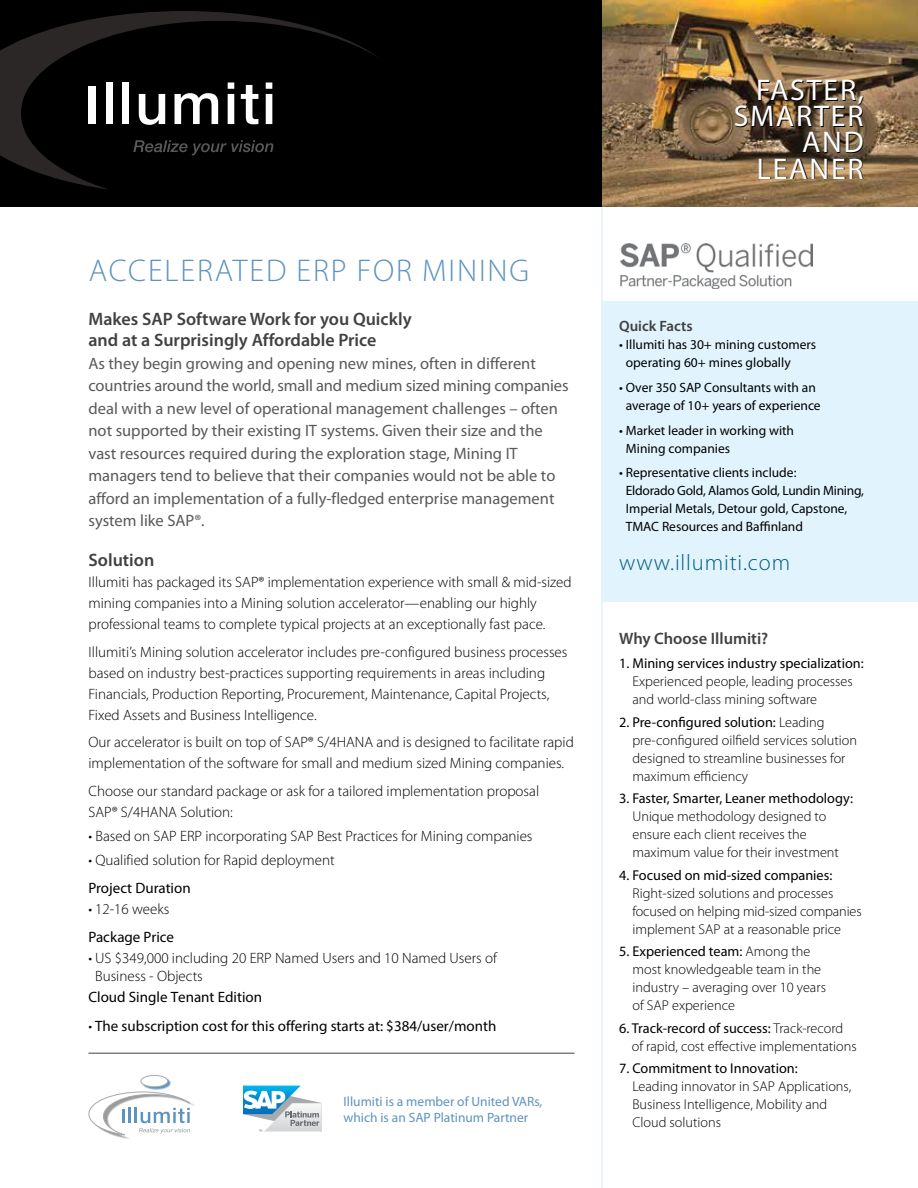
<style>
.page{position:relative;width:918px;height:1188px;background:#fff}
.page>*{position:absolute;margin:0;border:0;box-sizing:border-box;transform-origin:0 0}
.t1{font:300 31.5px "Myriad Pro";letter-spacing:.06em;color:#5d93c1}
.t2{font:30px/26.2px "Myriad Pro";letter-spacing:.06em;color:#fff;text-align:right}
.t3{font:300 22.5px "Myriad Pro";letter-spacing:.04em;color:#005b84}
.t4{font:600 18px/21px "Myriad Pro";color:#414042}
.t5{font:16.5px/22.5px "Myriad Pro";color:#58595b}
.t6{font:600 16.5px "Myriad Pro";color:#414042}
.t7{font:300 15px/21px "Myriad Pro";color:#000}
.t8{font:15px "Myriad Pro";color:#000}
.t9{font:600 15px "Myriad Pro";color:#414042}
.t10{font:300 14.25px/18px "Myriad Pro";color:#000}
.t11{font:14.25px "Myriad Pro";color:#000}
.t12{font:13.5px/18px "Myriad Pro";color:#000}
.t13{font:13.5px/16.5px "Myriad Pro";color:#5d93c1}
.s1{font-weight:300}
.s2{font-weight:400}
</style>
<div class="page">
<hr style="left:601px;top:201px;width:2px;height:987px;background:#e1f4fd">
<img style="left:601px;top:0;width:317px;height:207px">
<div style="left:0;top:0;width:601px;height:207px;background:#000"></div>
<svg style="left:0;top:11px;width:376px;height:179px"></svg>
<div style="left:601px;top:301px;width:317px;height:301px;background:#e1f4fd"></div>
<div style="left:88px;top:87px;width:8px;height:37px;background:#fff"></div>
<div style="left:106px;top:82px;width:7px;height:42px;background:#fff"></div>
<div style="left:123px;top:82px;width:6px;height:42px;background:#fff"></div>
<svg style="left:139px;top:94px;width:26px;height:31px"></svg>
<svg style="left:175px;top:93px;width:43px;height:31px"></svg>
<svg style="left:228px;top:82px;width:6px;height:42px"></svg>
<svg style="left:241px;top:85px;width:17px;height:39px"></svg>
<svg style="left:266px;top:82px;width:6px;height:42px"></svg>
<svg style="left:133px;top:140px;width:140px;height:15px"></svg>
<img style="left:112px;top:1135px;width:17px;height:4px">
<img style="left:141px;top:1076px;width:30px;height:15px">
<div style="left:141px;top:1075px;width:27px;height:12px;background:#fff;border-radius:50%"></div>
<div style="left:141px;top:1075px;width:27px;height:12px;border:1px solid #a7a9ac;border-radius:50%"></div>
<svg style="left:89px;top:1092px;width:105px;height:43px"></svg>
<svg style="left:243px;top:1086px;width:78px;height:46px"></svg>
<hr style="left:88px;top:1053px;width:486px;height:1px;background:#414042">
<img style="left:620px;top:244px;width:193px;height:45px">
<h1 class="t1" style="left:89px;top:254px;width:442px">ACCELERATED ERP FOR MINING</h1>
<p class="t4" style="left:88px;top:308px;width:325px">Makes SAP Software Work for you Quickly and at a Surprisingly Affordable Price</p>
<p class="t5" style="left:88px;top:352px;width:482px">As they begin growing and opening new mines, often in different countries around the world, small and medium sized mining companies deal with a new level of operational management challenges – often not supported by their existing IT systems. Given their size and the vast resources required during the exploration stage, Mining IT managers tend to believe that their companies would not be able to afford an implementation of a fully-fledged enterprise management system like SAP®.</p>
<p class="t4" style="left:88px;top:549px;width:67px">Solution</p>
<p class="t7" style="left:88px;top:572px;width:485px">Illumiti has packaged its SAP® implementation experience with small &amp; mid-sized mining companies into a Mining solution accelerator—enabling our highly professional teams to complete typical projects at an exceptionally fast pace.</p>
<p class="t7" style="left:88px;top:641px;width:481px">Illumiti’s Mining solution accelerator includes pre-configured business processes based on industry best-practices supporting requirements in areas including Financials, Production Reporting, Procurement, Maintenance, Capital Projects, Fixed Assets and Business Intelligence.</p>
<p class="t7" style="left:88px;top:732px;width:487px">Our accelerator is built on top of SAP® S/4HANA and is designed to facilitate rapid implementation of the software for small and medium sized Mining companies.</p>
<p class="t7" style="left:88px;top:781px;width:452px">Choose our standard package or ask for a tailored implementation proposal<br>SAP® S/4HANA Solution:</p>
<p class="t7" style="left:88px;top:826px;width:446px">• Based on SAP ERP incorporating SAP Best Practices for Mining companies</p>
<p class="t7" style="left:88px;top:850px;width:248px">• Qualified solution for Rapid deployment</p>
<p class="t8" style="left:88px;top:880px;width:104px">Project Duration</p>
<p class="t7" style="left:88px;top:899px;width:82px">• 12-16 weeks</p>
<p class="t8" style="left:88px;top:928px;width:87px">Package Price</p>
<p class="t7" style="left:95px;top:949px;width:403px;line-height:18px;text-indent:-7px">• US $349,000 including 20 ERP Named Users and 10 Named Users of<br>Business - Objects</p>
<p class="t8" style="left:88px;top:988px;width:175px">Cloud Single Tenant Edition</p>
<p class="t8" style="left:88px;top:1017px;width:409px"><span class="s1">•</span> The subscription cost for this offering starts at: $384/user/month</p>
<p class="t13" style="left:344px;top:1093px;width:200px">Illumiti is a member of United VARs, which is an SAP Platinum Partner</p>
<h2 class="t2" style="left:734px;top:77px;width:132px">FASTER,<br>SMARTER<br>AND<br>LEANER</h2>
<p class="t9" style="left:619px;top:317px;width:75px">Quick Facts</p>
<p class="t12" style="left:626px;top:336px;width:192px;text-indent:-7px">• Illumiti has 30+ mining customers operating 60+ mines globally</p>
<p class="t12" style="left:619px;top:379px;width:203px;text-align:center">• Over 350 SAP Consultants with an average of 10+ years of experience</p>
<p class="t12" style="left:626px;top:421px;width:170px;text-indent:-7px">• Market leader in working with<br>Mining companies</p>
<p class="t12" style="left:626px;top:464px;width:240px;text-indent:-7px">• Representative clients include:<br>Eldorado Gold, Alamos Gold, Lundin Mining, Imperial Metals, Detour gold, Capstone, TMAC Resources and Baffinland</p>
<h3 class="t3" style="left:619px;top:550px;width:173px">www.illumiti.com</h3>
<p class="t6" style="left:619px;top:628px;width:151px">Why Choose Illumiti?</p>
<p class="t11" style="left:619px;top:656px;width:246px">1. Mining services industry specialization:</p>
<p class="t10" style="left:632px;top:673px;width:222px">Experienced people, leading processes and world-class mining software</p>
<p class="t10" style="left:632px;top:713px;width:226px;text-indent:-13px"><span class="s2">2. Pre-configured solution:</span> Leading pre-configured oilfield services solution designed to streamline businesses for maximum efficiency</p>
<p class="t11" style="left:619px;top:791px;width:235px">3. Faster, Smarter, Leaner methodology:</p>
<p class="t10" style="left:632px;top:808px;width:208px">Unique methodology designed to ensure each client receives the maximum value for their investment</p>
<p class="t11" style="left:619px;top:867px;width:215px">4. Focused on mid-sized companies:</p>
<p class="t10" style="left:632px;top:884px;width:231px">Right-sized solutions and processes focused on helping mid-sized companies implement SAP at a reasonable price</p>
<p class="t10" style="left:632px;top:943px;width:195px;text-indent:-13px"><span class="s2">5. Experienced team:</span> Among the most knowledgeable team in the industry – averaging over 10 years of SAP experience</p>
<p class="t10" style="left:632px;top:1019px;width:226px;text-indent:-13px"><span class="s2">6. Track-record of success:</span> Track-record of rapid, cost effective implementations</p>
<p class="t11" style="left:619px;top:1061px;width:180px">7. Commitment to Innovation:</p>
<p class="t10" style="left:632px;top:1078px;width:220px">Leading innovator in SAP Applications,<br>Business Intelligence, Mobility and<br>Cloud solutions</p>
</div>
